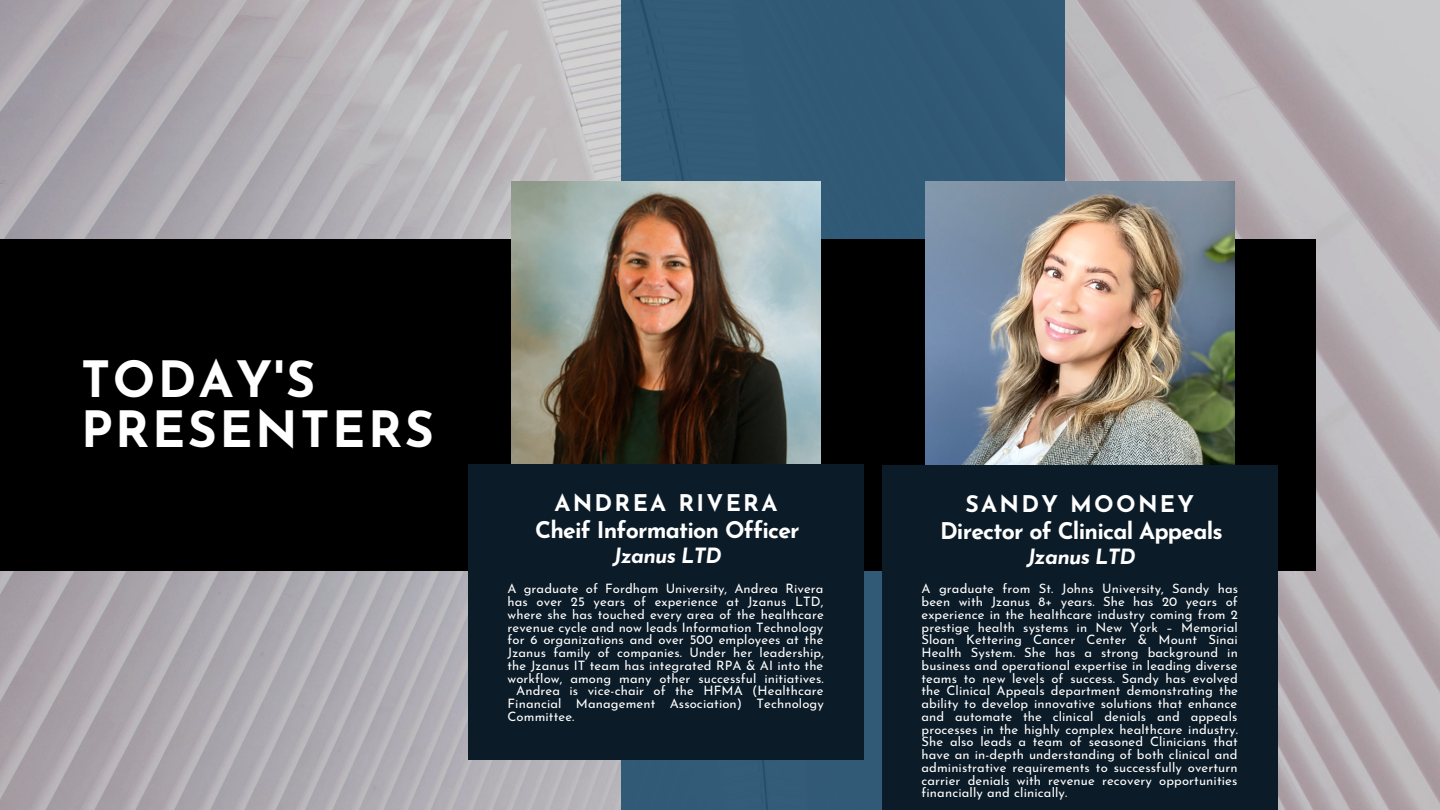
<style>
.page{position:relative;width:1440px;height:810px;background:#fff}
.page>*{position:absolute;margin:0;border:0;box-sizing:border-box;transform-origin:0 0}
.t1{font:700 50px/49.5px "Josefin Sans";letter-spacing:.05em;color:#fff}
.t2{font:700 23px/27px "Josefin Sans";letter-spacing:-.035em;color:#fff;text-align:center}
.t3{font:italic 700 21px "Josefin Sans";letter-spacing:-.035em;color:#fff}
.t4{font:13px/12.8px "Josefin Sans";letter-spacing:.01em;color:#fff;text-align:justify}
</style>
<div class="page">
<img style="left:0;top:0;width:1440px;height:810px">
<div style="left:622px;top:0;width:443px;height:810px;background:#315a76"></div>
<div style="left:0;top:239px;width:1316px;height:331px;background:#000"></div>
<img style="left:512px;top:181px;width:308px;height:284px">
<img style="left:926px;top:181px;width:308px;height:284px">
<div style="left:468px;top:465px;width:395px;height:294px;background:#0b1b27"></div>
<div style="left:882px;top:465px;width:395px;height:345px;background:#0b1b27"></div>
<h1 class="t1" style="left:81px;top:360px;width:355px">TODAY'S<br>PRESENTERS</h1>
<h2 class="t2" style="left:535px;top:491px;width:266px">ANDREA RIVERA<br>Cheif Information Officer</h2>
<h3 class="t3" style="left:613px;top:547px;width:110px">Jzanus LTD</h3>
<p class="t4" style="left:508px;top:584px;width:317px">A graduate of Fordham University, Andrea Rivera</p>
<p class="t4" style="left:508px;top:597px;width:318px">has over 25 years of experience at Jzanus LTD,</p>
<p class="t4" style="left:508px;top:609px;width:318px">where she has touched every area of the healthcare</p>
<p class="t4" style="left:508px;top:622px;width:317px">revenue cycle and now leads Information Technology</p>
<p class="t4" style="left:508px;top:635px;width:317px">for 6 organizations and over 500 employees at the</p>
<p class="t4" style="left:508px;top:648px;width:318px">Jzanus family of companies. Under her leadership,</p>
<p class="t4" style="left:508px;top:660px;width:317px">the Jzanus IT team has integrated RPA &amp; AI into the</p>
<p class="t4" style="left:508px;top:673px;width:318px">workflow, among many other successful initiatives.</p>
<p class="t4" style="left:516px;top:686px;width:309px">Andrea is vice-chair of the HFMA (Healthcare</p>
<p class="t4" style="left:508px;top:699px;width:318px">Financial Management Association) Technology</p>
<p class="t4" style="left:508px;top:711px;width:68px">Committee.</p>
<h2 class="t2" style="left:940px;top:492px;width:284px">SANDY MOONEY<br>Director of Clinical Appeals</h2>
<h3 class="t3" style="left:1027px;top:548px;width:110px">Jzanus LTD</h3>
<p class="t4" style="left:922px;top:584px;width:318px">A graduate from St. Johns University, Sandy has been with Jzanus 8+ years. She has 20 years of experience in the healthcare industry coming from 2 prestige health systems in New York – Memorial Sloan Kettering Cancer Center &amp; Mount Sinai Health System. She has a strong background in business and operational expertise in leading diverse teams to new levels of success. Sandy has evolved the Clinical Appeals department demonstrating the ability to develop innovative solutions that enhance and automate the clinical denials and appeals processes in the highly complex healthcare industry.<br>She also leads a team of seasoned Clinicians that have an in-depth understanding of both clinical and administrative requirements to successfully overturn carrier denials with revenue recovery opportunities financially and clinically.</p>
</div>
